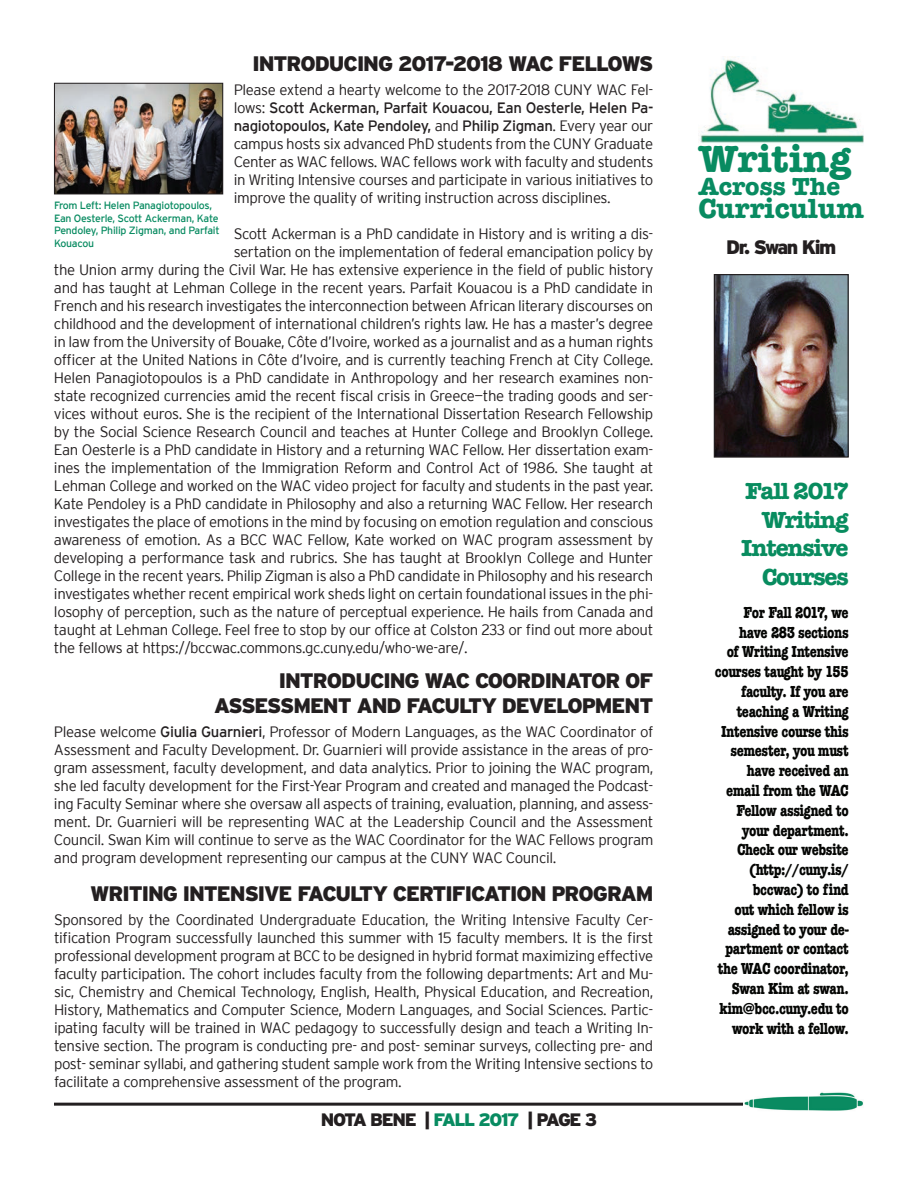
<style>
.page{position:relative;width:918px;height:1188px;background:#fff}
.page>*{position:absolute;margin:0;border:0;box-sizing:border-box;transform-origin:0 0}
.t1{font:700 39px "American Typewriter";color:#088b61}
.t2{font:700 28.5px "American Typewriter";color:#088b61}
.t3{font:700 25.5px "American Typewriter";color:#088b61}
.t4{font:700 24px/28.8px "American Typewriter";letter-spacing:-.05em;color:#088c5f;text-align:right}
.t5{font:900 21px/25.2px "Interstate";letter-spacing:-.05em;color:#231f20;text-align:right}
.t6{font:900 19.5px "Interstate";color:#231f20}
.t7{font:900 18px "Interstate";letter-spacing:-.075em;color:#231f20}
.t8{font:700 condensed 16.5px/19.8px "American Typewriter";letter-spacing:-.025em;color:#040503;text-align:right}
.t9{font:300 15px/18px "Interstate";letter-spacing:-.025em;color:#231f20;text-align:justify}
.t10{font:10.5px/12.6px "Interstate";letter-spacing:-.025em;color:#088b61}
.s1{font-weight:400}
.s2{color:#088b61}
</style>
<div class="page">
<hr style="left:54px;top:1103px;width:810px;height:3px;background:#231f20">
<img style="left:744px;top:1092px;width:120px;height:19px">
<img style="left:700px;top:56px;width:164px;height:87px">
<img style="left:716px;top:276px;width:131px;height:180px">
<div style="left:714px;top:274px;width:135px;height:184px;border:1px solid #231f20"></div>
<img style="left:56px;top:85px;width:165px;height:107px">
<div style="left:54px;top:83px;width:169px;height:111px;border:1px solid #231f20"></div>
<h3 class="t5" style="left:252px;top:51px;width:402px">INTRODUCING 2017-2018 WAC FELLOWS</h3>
<p class="t9" style="left:234px;top:80px;width:421px">Please extend a hearty welcome to the 2017-2018 CUNY WAC Fel&shy;lows: <span class="s1">Scott Ackerman, Parfait Kouacou, Ean Oesterle, Helen Pa&shy;nagiotopoulos, Kate Pendoley,</span> and <span class="s1">Philip Zigman</span>. Every year our campus hosts six advanced PhD students from the CUNY Graduate Center as WAC fellows. WAC fellows work with faculty and students in Writing Intensive courses and participate in various initiatives to improve the quality of writing instruction across disciplines.</p>
<p class="t9" style="left:234px;top:224px;width:421px">Scott Ackerman is a PhD candidate in History and is writing a dis-</p>
<p class="t9" style="left:234px;top:242px;width:421px">sertation on the implementation of federal emancipation policy by</p>
<p class="t9" style="left:54px;top:260px;width:601px">the Union army during the Civil War. He has extensive experience in the field of public history</p>
<p class="t9" style="left:54px;top:278px;width:601px">and has taught at Lehman College in the recent years. Parfait Kouacou is a PhD candidate in</p>
<p class="t9" style="left:54px;top:296px;width:601px">French and his research investigates the interconnection between African literary discourses on</p>
<p class="t9" style="left:54px;top:314px;width:601px">childhood and the development of international children’s rights law. He has a master’s degree</p>
<p class="t9" style="left:54px;top:332px;width:601px">in law from the University of Bouake, Côte d’Ivoire, worked as a journalist and as a human rights</p>
<p class="t9" style="left:54px;top:350px;width:601px">officer at the United Nations in Côte d’Ivoire, and is currently teaching French at City College.</p>
<p class="t9" style="left:54px;top:368px;width:601px">Helen Panagiotopoulos is a PhD candidate in Anthropology and her research examines non-</p>
<p class="t9" style="left:54px;top:386px;width:601px">state recognized currencies amid the recent fiscal crisis in Greece—the trading goods and ser-</p>
<p class="t9" style="left:54px;top:404px;width:601px">vices without euros. She is the recipient of the International Dissertation Research Fellowship</p>
<p class="t9" style="left:54px;top:422px;width:601px">by the Social Science Research Council and teaches at Hunter College and Brooklyn College.</p>
<p class="t9" style="left:54px;top:440px;width:601px">Ean Oesterle is a PhD candidate in History and a returning WAC Fellow. Her dissertation exam-</p>
<p class="t9" style="left:54px;top:458px;width:601px">ines the implementation of the Immigration Reform and Control Act of 1986. She taught at</p>
<p class="t9" style="left:54px;top:476px;width:601px">Lehman College and worked on the WAC video project for faculty and students in the past year.</p>
<p class="t9" style="left:54px;top:494px;width:601px">Kate Pendoley is a PhD candidate in Philosophy and also a returning WAC Fellow. Her research</p>
<p class="t9" style="left:54px;top:512px;width:601px">investigates the place of emotions in the mind by focusing on emotion regulation and conscious</p>
<p class="t9" style="left:54px;top:530px;width:601px">awareness of emotion. As a BCC WAC Fellow, Kate worked on WAC program assessment by</p>
<p class="t9" style="left:54px;top:548px;width:601px">developing a performance task and rubrics. She has taught at Brooklyn College and Hunter</p>
<p class="t9" style="left:54px;top:566px;width:601px">College in the recent years. Philip Zigman is also a PhD candidate in Philosophy and his research</p>
<p class="t9" style="left:54px;top:584px;width:601px">investigates whether recent empirical work sheds light on certain foundational issues in the phi-</p>
<p class="t9" style="left:54px;top:602px;width:601px">losophy of perception, such as the nature of perceptual experience. He hails from Canada and</p>
<p class="t9" style="left:54px;top:620px;width:601px">taught at Lehman College. Feel free to stop by our office at Colston 233 or find out more about</p>
<p class="t9" style="left:54px;top:638px;width:415px">the fellows at https://bccwac.commons.gc.cuny.edu/who-we-are/.</p>
<p class="t10" style="left:54px;top:199px;width:167px">From Left: Helen Panagiotopoulos,<br>Ean Oesterle, Scott Ackerman, Kate<br>Pendoley, Philip Zigman, and Parfait<br>Kouacou</p>
<h3 class="t5" style="left:214px;top:668px;width:441px">INTRODUCING WAC COORDINATOR OF<br>ASSESSMENT AN D FACU LTY DEVELOPMENT</h3>
<p class="t9" style="left:54px;top:723px;width:601px">Please welcome <span class="s1">Giulia Guarnieri</span>, Professor of Modern Languages, as the WAC Coordinator of Assessment and Faculty Development. Dr. Guarnieri will provide assistance in the areas of pro&shy;gram assessment, faculty development, and data analytics. Prior to joining the WAC program, she led faculty development for the First-Year Program and created and managed the Podcast&shy;ing Faculty Seminar where she oversaw all aspects of training, evaluation, planning, and assess&shy;ment. Dr. Guarnieri will be representing WAC at the Leadership Council and the Assessment Council. Swan Kim will continue to serve as the WAC Coordinator for the WAC Fellows program and program development representing our campus at the CUNY WAC Council.</p>
<h3 class="t5" style="left:90px;top:881px;width:565px">WRITING INTENSIVE FACU LTY CERTIFICATION PROGRAM</h3>
<p class="t9" style="left:54px;top:910px;width:601px">Sponsored by the Coordinated Undergraduate Education, the Writing Intensive Faculty Cer&shy;tification Program successfully launched this summer with 15 faculty members. It is the first professional development program at BCC to be designed in hybrid format maximizing effective faculty participation. The cohort includes faculty from the following departments: Art and Mu&shy;sic, Chemistry and Chemical Technology, English, Health, Physical Education, and Recreation, History, Mathematics and Computer Science, Modern Languages, and Social Sciences. Partic&shy;ipating faculty will be trained in WAC pedagogy to successfully design and teach a Writing In&shy;tensive section. The program is conducting pre- and post- seminar surveys, collecting pre- and post- seminar syllabi, and gathering student sample work from the Writing Intensive sections to facilitate a comprehensive assessment of the program.</p>
<p class="t7" style="left:321px;top:1110px;width:278px">NOTA BEN E | <span class="s2">FALL 2017</span> | PAGE 3</p>
<h1 class="t1" style="left:698px;top:126px;width:154px">Writing</h1>
<h3 class="t3" style="left:698px;top:164px;width:143px">Across The</h3>
<h2 class="t2" style="left:698px;top:184px;width:167px">Curriculum</h2>
<h3 class="t6" style="left:726px;top:236px;width:112px">DR. SWAN KIM</h3>
<h3 class="t4" style="left:741px;top:475px;width:109px">Fall 2017<br>Writing<br>Intensive<br>Courses</h3>
<p class="t8" style="left:715px;top:602px;width:135px">For Fall 2017, we have 283 sections<br>of Writing Intensive courses taught by 155 faculty. If you are teaching a Writing<br>Intensive course this semester, you must have received an email from the WAC<br>Fellow assigned to your department.<br>Check our website (http://cuny.is/ bccwac) to find<br>out which fellow is assigned to your de&shy;partment or contact the WAC coordinator,<br>Swan Kim at swan. kim@bcc.cuny.edu to work with a fellow.</p>
</div>
